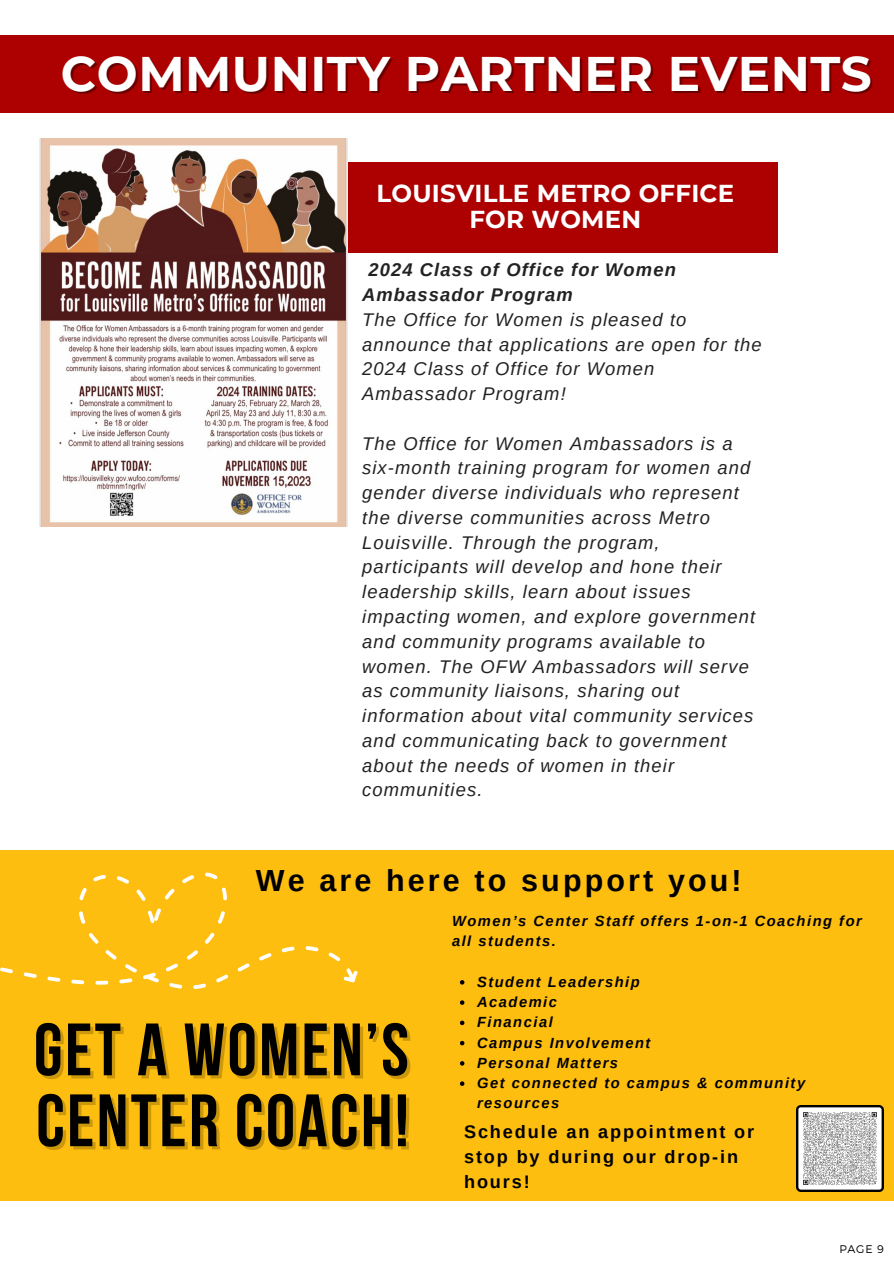
<style>
.page{position:relative;width:894px;height:1264px;background:#fff}
.page>*{position:absolute;margin:0;border:0;box-sizing:border-box;transform-origin:0 0}
.t1{font:700 73.95px/70.8px "Bebas Neue";letter-spacing:.03em;color:#000}
.t2{font:700 48.45px "Montserrat";letter-spacing:.01em;color:#fff}
.t3{font:700 30.45px "Arimo";letter-spacing:.1em;color:#000}
.t4{font:700 24.45px/25.8px "Montserrat";letter-spacing:.01em;color:#fff;text-align:center}
.t5{font:italic 18.3px/24.8px "Arimo";letter-spacing:.06em;color:#222}
.t6{font:italic 700 18.3px/24.8px "Arimo";letter-spacing:.06em;color:#222}
.t7{font:700 18.15px/24.8px "Arimo";letter-spacing:.105em;color:#000}
.t8{font:italic 700 14.7px/20.2px "Arimo";letter-spacing:.1em;color:#000}
.t9{font:300 11.1px "Montserrat";color:#000}
</style>
<div class="page">
<div style="left:0;top:35px;width:893px;height:78px;background:#ad0000"></div>
<div style="left:0;top:849px;width:893px;height:351px;background:#febe10"></div>
<div style="left:309px;top:163px;width:468px;height:90px;background:#ad0000"></div>
<img style="left:39px;top:138px;width:309px;height:389px">
<svg style="left:95px;top:980px;width:13px;height:4px"></svg>
<svg style="left:136px;top:889px;width:9px;height:11px"></svg>
<svg style="left:80px;top:888px;width:7px;height:12px"></svg>
<svg style="left:106px;top:950px;width:10px;height:9px"></svg>
<svg style="left:125px;top:964px;width:12px;height:8px"></svg>
<svg style="left:79px;top:911px;width:6px;height:12px"></svg>
<svg style="left:119px;top:978px;width:13px;height:5px"></svg>
<svg style="left:117px;top:876px;width:12px;height:7px"></svg>
<svg style="left:89px;top:933px;width:9px;height:10px"></svg>
<svg style="left:218px;top:911px;width:7px;height:12px"></svg>
<svg style="left:93px;top:874px;width:13px;height:7px"></svg>
<svg style="left:222px;top:887px;width:5px;height:13px"></svg>
<svg style="left:47px;top:976px;width:13px;height:5px"></svg>
<svg style="left:71px;top:979px;width:13px;height:5px"></svg>
<svg style="left:0;top:967px;width:13px;height:6px"></svg>
<svg style="left:24px;top:972px;width:13px;height:5px"></svg>
<svg style="left:328px;top:952px;width:12px;height:9px"></svg>
<svg style="left:238px;top:963px;width:11px;height:8px"></svg>
<svg style="left:216px;top:974px;width:12px;height:8px"></svg>
<svg style="left:205px;top:872px;width:12px;height:7px"></svg>
<svg style="left:282px;top:946px;width:12px;height:6px"></svg>
<svg style="left:259px;top:953px;width:12px;height:7px"></svg>
<svg style="left:305px;top:946px;width:13px;height:5px"></svg>
<svg style="left:205px;top:932px;width:9px;height:11px"></svg>
<svg style="left:193px;top:983px;width:13px;height:6px"></svg>
<svg style="left:165px;top:888px;width:9px;height:11px"></svg>
<svg style="left:166px;top:963px;width:12px;height:8px"></svg>
<svg style="left:143px;top:972px;width:16px;height:10px"></svg>
<svg style="left:148px;top:908px;width:13px;height:15px"></svg>
<svg style="left:169px;top:983px;width:13px;height:5px"></svg>
<svg style="left:187px;top:950px;width:11px;height:9px"></svg>
<svg style="left:182px;top:875px;width:12px;height:8px"></svg>
<svg style="left:343px;top:968px;width:14px;height:14px"></svg>
<svg style="left:460px;top:980px;width:4px;height:4px"></svg>
<svg style="left:460px;top:1000px;width:4px;height:4px"></svg>
<svg style="left:460px;top:1020px;width:4px;height:5px"></svg>
<svg style="left:460px;top:1040px;width:4px;height:5px"></svg>
<svg style="left:460px;top:1061px;width:4px;height:4px"></svg>
<svg style="left:460px;top:1081px;width:4px;height:4px"></svg>
<img style="left:796px;top:1105px;width:87px;height:86px">
<p class="t2" style="left:61px;top:44px;width:812px">COMMUNITY PARTNER EVENTS</p>
<p class="t4" style="left:376px;top:180px;width:359px">LOUISVILLE METRO OFFICE<br>FOR WOMEN</p>
<p class="t6" style="left:362px;top:257px;width:315px;text-indent:6px">2024 Class of Office for Women<br>Ambassador Program</p>
<p class="t5" style="left:362px;top:307px;width:401px">The Office for Women is pleased to announce that applications are open for the<br>2024 Class of Office for Women<br>Ambassador Program!</p>
<p class="t5" style="left:362px;top:431px;width:394px">The Office for Women Ambassadors is a six-month training program for women and gender diverse individuals who represent the diverse communities across Metro Louisville. Through the program, participants will develop and hone their leadership skills, learn about issues impacting women, and explore government and community programs available to women. The OFW Ambassadors will serve as community liaisons, sharing out information about vital community services and communicating back to government about the needs of women in their communities.</p>
<p class="t3" style="left:256px;top:863px;width:487px">We are here to support you!</p>
<p class="t1" style="left:34px;top:1021px;width:376px">GET A WOMEN’S<br>CENTER COACH!</p>
<p class="t8" style="left:452px;top:910px;width:411px">Women’s Center Staff offers 1-on-1 Coaching for all students.</p>
<p class="t8" style="left:477px;top:971px;width:164px">Student Leadership</p>
<p class="t8" style="left:477px;top:991px;width:81px">Academic</p>
<p class="t8" style="left:477px;top:1012px;width:77px">Financial</p>
<p class="t8" style="left:477px;top:1032px;width:175px">Campus Involvement</p>
<p class="t8" style="left:477px;top:1052px;width:142px">Personal Matters</p>
<p class="t8" style="left:477px;top:1072px;width:329px">Get connected to campus &amp; community resources</p>
<p class="t7" style="left:464px;top:1119px;width:291px">Schedule an appointment or</p>
<p class="t7" style="left:464px;top:1144px;width:275px">stop by during our drop-in hours!</p>
<p class="t9" style="left:839px;top:1241px;width:46px">PAGE 9</p>
</div>
